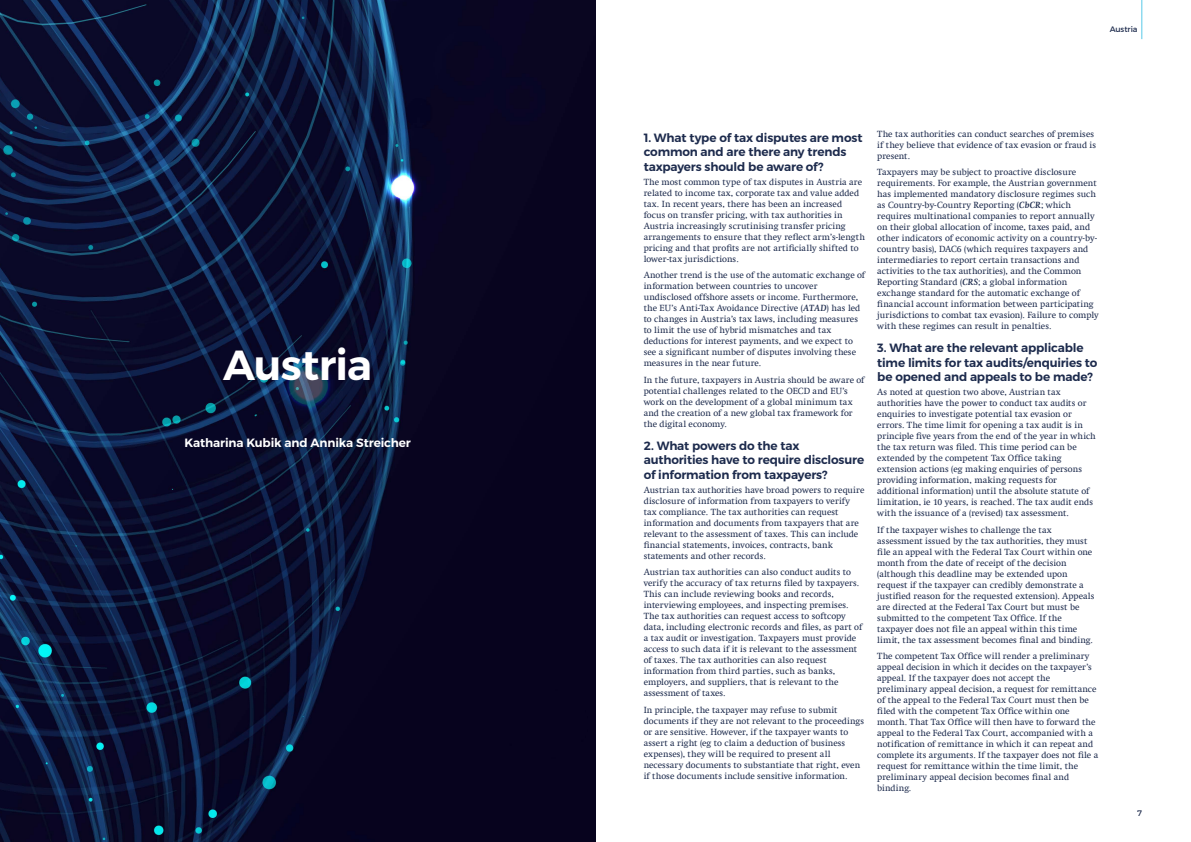
<style>
.page{position:relative;width:1191px;height:842px;background:#fff}
.page>*{position:absolute;margin:0;border:0;box-sizing:border-box;transform-origin:0 0}
.t1{font:600 42px "Montserrat";letter-spacing:-.02em;color:#fff}
.t2{font:600 12px/14.4px "Montserrat";letter-spacing:-.01em;color:#1d2b4d}
.t3{font:600 12px "Montserrat";letter-spacing:-.01em;color:#fff}
.t4{font:9px/11px "Swift Com";letter-spacing:.005em;color:#1d2b4d}
.t5{font:8px "Montserrat";letter-spacing:-.005em;color:#1d2b4d}
.s1{font-weight:700;font-style:italic}
</style>
<div class="page">
<hr style="left:1141px;top:0;width:1px;height:39px;background:#57c9e8">
<img style="left:0;top:0;width:595px;height:842px">
<h1 class="t1" style="left:223px;top:339px;width:151px">Austria</h1>
<h2 class="t3" style="left:185px;top:435px;width:228px">Katharina Kubik and Annika Streicher</h2>
<p class="t5" style="left:1109px;top:23px;width:29px">Austria</p>
<h2 class="t2" style="left:643px;top:131px;width:220px">1. What type of tax disputes are most common and are there any trends taxpayers should be aware of?</h2>
<p class="t4" style="left:643px;top:176px;width:223px">The most common type of tax disputes in Austria are related to income tax, corporate tax and value added tax. In recent years, there has been an increased focus on transfer pricing, with tax authorities in Austria increasingly scrutinising transfer pricing arrangements to ensure that they reflect arm’s-length pricing and that profits are not artificially shifted to lower-tax jurisdictions.</p>
<p class="t4" style="left:643px;top:270px;width:223px">Another trend is the use of the automatic exchange of information between countries to uncover undisclosed offshore assets or income. Furthermore, the EU’s Anti-Tax Avoidance Directive (<span class="s1">ATAD</span>) has led to changes in Austria’s tax laws, including measures to limit the use of hybrid mismatches and tax deductions for interest payments, and we expect to see a significant number of disputes involving these measures in the near future.</p>
<p class="t4" style="left:643px;top:374px;width:222px">In the future, taxpayers in Austria should be aware of potential challenges related to the OECD and EU’s work on the development of a global minimum tax and the creation of a new global tax framework for the digital economy.</p>
<h2 class="t2" style="left:643px;top:439px;width:222px">2. What powers do the tax authorities have to require disclosure of information from taxpayers?</h2>
<p class="t4" style="left:643px;top:484px;width:222px">Austrian tax authorities have broad powers to require disclosure of information from taxpayers to verify tax compliance. The tax authorities can request information and documents from taxpayers that are relevant to the assessment of taxes. This can include financial statements, invoices, contracts, bank statements and other records.</p>
<p class="t4" style="left:643px;top:567px;width:220px">Austrian tax authorities can also conduct audits to verify the accuracy of tax returns filed by taxpayers.<br>This can include reviewing books and records, interviewing employees, and inspecting premises.<br>The tax authorities can request access to softcopy data, including electronic records and files, as part of a tax audit or investigation. Taxpayers must provide access to such data if it is relevant to the assessment of taxes. The tax authorities can also request information from third parties, such as banks, employers, and suppliers, that is relevant to the assessment of taxes.</p>
<p class="t4" style="left:643px;top:704px;width:222px">In principle, the taxpayer may refuse to submit documents if they are not relevant to the proceedings or are sensitive. However, if the taxpayer wants to assert a right (eg to claim a deduction of business expenses), they will be required to present all necessary documents to substantiate that right, even if those documents include sensitive information.</p>
<p class="t4" style="left:877px;top:128px;width:220px">The tax authorities can conduct searches of premises if they believe that evidence of tax evasion or fraud is present.</p>
<p class="t4" style="left:877px;top:167px;width:223px">Taxpayers may be subject to proactive disclosure requirements. For example, the Austrian government has implemented mandatory disclosure regimes such as Country-by-Country Reporting (<span class="s1">CbCR</span>; which requires multinational companies to report annually on their global allocation of income, taxes paid, and other indicators of economic activity on a country-by&shy;country basis), DAC6 (which requires taxpayers and intermediaries to report certain transactions and activities to the tax authorities), and the Common Reporting Standard (<span class="s1">CRS</span>; a global information exchange standard for the automatic exchange of financial account information between participating jurisdictions to combat tax evasion). Failure to comply with these regimes can result in penalties.</p>
<h2 class="t2" style="left:877px;top:341px;width:222px">3. What are the relevant applicable time limits for tax audits/enquiries to be opened and appeals to be made?</h2>
<p class="t4" style="left:877px;top:387px;width:220px">As noted at question two above, Austrian tax authorities have the power to conduct tax audits or enquiries to investigate potential tax evasion or errors. The time limit for opening a tax audit is in principle five years from the end of the year in which the tax return was filed. This time period can be extended by the competent Tax Office taking extension actions (eg making enquiries of persons providing information, making requests for additional information) until the absolute statute of limitation, ie 10 years, is reached. The tax audit ends with the issuance of a (revised) tax assessment.</p>
<p class="t4" style="left:877px;top:524px;width:219px">If the taxpayer wishes to challenge the tax assessment issued by the tax authorities, they must file an appeal with the Federal Tax Court within one month from the date of receipt of the decision (although this deadline may be extended upon request if the taxpayer can credibly demonstrate a justified reason for the requested extension). Appeals are directed at the Federal Tax Court but must be submitted to the competent Tax Office. If the taxpayer does not file an appeal within this time limit, the tax assessment becomes final and binding.</p>
<p class="t4" style="left:877px;top:651px;width:222px">The competent Tax Office will render a preliminary appeal decision in which it decides on the taxpayer’s appeal. If the taxpayer does not accept the preliminary appeal decision, a request for remittance of the appeal to the Federal Tax Court must then be filed with the competent Tax Office within one month. That Tax Office will then have to forward the appeal to the Federal Tax Court, accompanied with a notification of remittance in which it can repeat and complete its arguments. If the taxpayer does not file a request for remittance within the time limit, the preliminary appeal decision becomes final and binding.</p>
<p class="t5" style="left:1137px;top:806px;width:6px">7</p>
</div>
